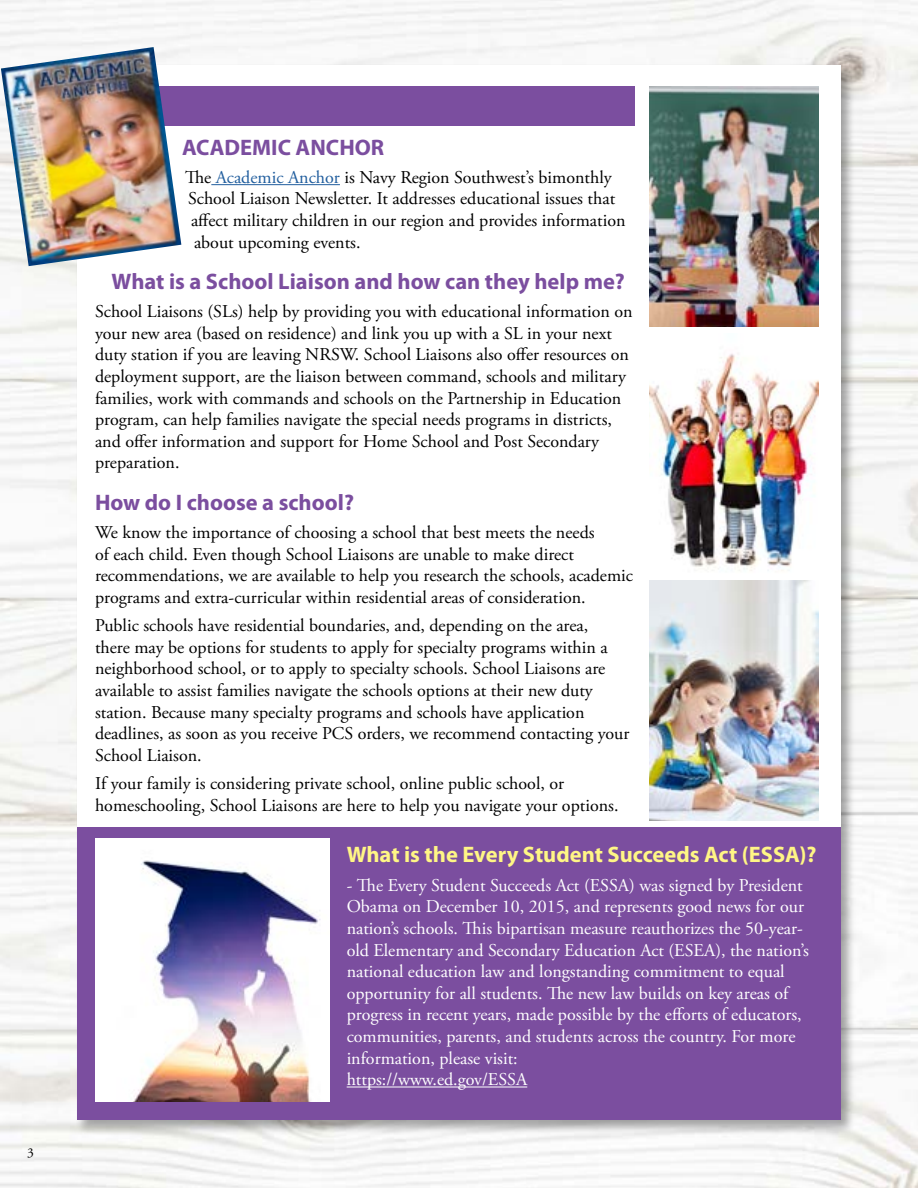
<style>
.page{position:relative;width:918px;height:1188px;background:#fff}
.page>*{position:absolute;margin:0;border:0;box-sizing:border-box;transform-origin:0 0}
.t1{font:700 22.5px "Myriad Pro";color:#7b4e9f}
.t2{font:700 22.5px "Myriad Pro";color:#fff685}
.t3{font:18px/21.6px "Adobe Garamond Pro";color:#000}
.t4{font:18px/21.6px "Adobe Garamond Pro";color:#fff}
.t5{font:13.5px "Adobe Garamond Pro";color:#000}
.s1{color:#215e9e}
</style>
<div class="page">
<div style="left:76px;top:64px;width:780px;height:1071px;background:#000;opacity:.35"></div>
<div style="left:77px;top:65px;width:764px;height:1055px;background:#fff"></div>
<div style="left:77px;top:827px;width:764px;height:293px;background:#7b4e9f"></div>
<img style="left:95px;top:838px;width:234px;height:263px">
<img style="left:649px;top:86px;width:169px;height:240px">
<img style="left:649px;top:353px;width:169px;height:218px">
<img style="left:649px;top:581px;width:169px;height:240px">
<hr style="left:211px;top:184px;width:129px;height:1px;background:#215e9e">
<hr style="left:347px;top:1087px;width:180px;height:1px;background:#fff">
<div style="left:95px;top:86px;width:540px;height:39px;background:#7b4e9f"></div>
<img style="left:1px;top:47px;width:180px;height:219px">
<p class="t5" style="left:27px;top:1145px;width:8px">3</p>
<p class="t1" style="left:182px;top:132px;width:204px">ACADEMIC ANCHOR</p>
<p class="t3" style="left:185px;top:167px;width:428px">The <span class="s1">Academic Anchor</span> is Navy Region Southwest’s bimonthly</p>
<p class="t3" style="left:188px;top:189px;width:429px">School Liaison Newsletter. It addresses educational issues that</p>
<p class="t3" style="left:191px;top:210px;width:436px">affect military children in our region and provides information</p>
<p class="t3" style="left:194px;top:232px;width:168px">about upcoming events.</p>
<p class="t1" style="left:112px;top:267px;width:515px">What is a School Liaison and how can they help me?</p>
<p class="t3" style="left:95px;top:301px;width:539px">School Liaisons (SLs) help by providing you with educational information on your new area (based on residence) and link you up with a SL in your next duty station if you are leaving NRSW. School Liaisons also offer resources on deployment support, are the liaison between command, schools and military families, work with commands and schools on the Partnership in Education program, can help families navigate the special needs programs in districts, and offer information and support for Home School and Post Secondary preparation.</p>
<p class="t1" style="left:95px;top:487px;width:261px">How do I choose a school?</p>
<p class="t3" style="left:95px;top:522px;width:540px">We know the importance of choosing a school that best meets the needs<br>of each child. Even though School Liaisons are unable to make direct recommendations, we are available to help you research the schools, academic programs and extra-curricular within residential areas of consideration.</p>
<p class="t3" style="left:95px;top:615px;width:536px">Public schools have residential boundaries, and, depending on the area,<br>there may be options for students to apply for specialty programs within a neighborhood school, or to apply to specialty schools. School Liaisons are available to assist families navigate the schools options at their new duty station. Because many specialty programs and schools have application deadlines, as soon as you receive PCS orders, we recommend contacting your School Liaison.</p>
<p class="t3" style="left:95px;top:773px;width:525px">If your family is considering private school, online public school, or homeschooling, School Liaisons are here to help you navigate your options.</p>
<p class="t2" style="left:347px;top:840px;width:471px">What is the Every Student Succeeds Act (ESSA)?</p>
<p class="t4" style="left:347px;top:875px;width:464px">- The Every Student Succeeds Act (ESSA) was signed by President Obama on December 10, 2015, and represents good news for our nation’s schools. This bipartisan measure reauthorizes the 50-year&shy;old Elementary and Secondary Education Act (ESEA), the nation’s national education law and longstanding commitment to equal opportunity for all students. The new law builds on key areas of progress in recent years, made possible by the efforts of educators, communities, parents, and students across the country. For more information, please visit:<br>https://www.ed.gov/ESSA</p>
</div>
